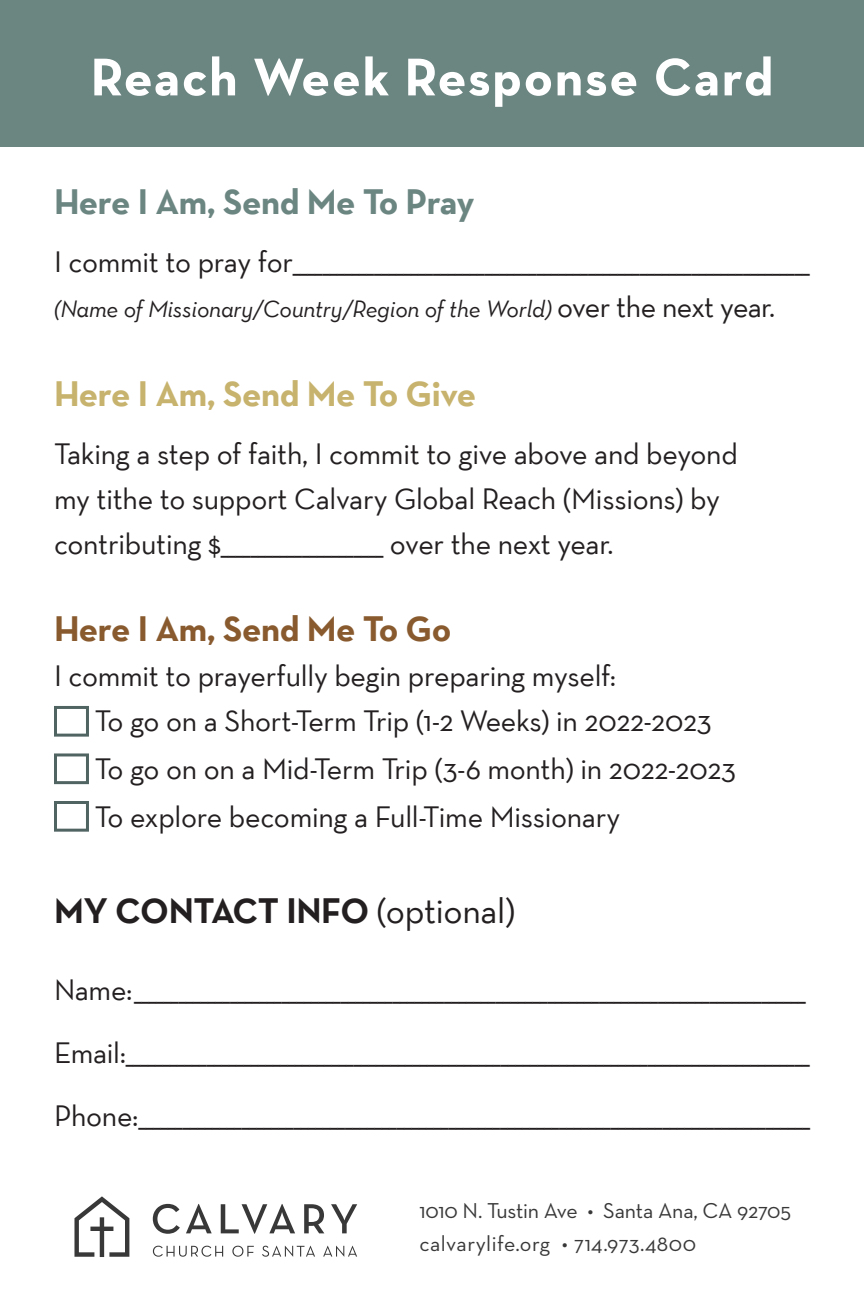
<style>
.page{position:relative;width:864px;height:1296px;background:#fff}
.page>*{position:absolute;margin:0;border:0;box-sizing:border-box;transform-origin:0 0}
.t1{font:700 54px "Neutraface Text TT";letter-spacing:.03em;color:#fff}
.t2{font:700 36px "Neutraface Text TT";letter-spacing:-.01em;color:#231f20}
.t3{font:700 36px "Neutraface Text TT";letter-spacing:-.015em;color:#6b8581}
.t4{font:700 36px "Neutraface Text TT";letter-spacing:-.015em;color:#c7b36d}
.t5{font:700 36px "Neutraface Text TT";letter-spacing:-.015em;color:#885a2e}
.t6{font:30px/45px "Neutraface Text TT";letter-spacing:-.01em;color:#231f20}
.t7{font:italic 24px "Neutraface Text TT";letter-spacing:-.01em;color:#231f20}
.t8{font:21.9px/33px "Neutra Text";letter-spacing:-.005em;color:#383839}
.s1{font-style:normal;font-size:30px}
.s2{font-weight:400}
</style>
<div class="page">
<div style="left:0;top:0;width:864px;height:147px;background:#6b8581"></div>
<svg style="left:74px;top:1196px;width:55px;height:61px"></svg>
<svg style="left:153px;top:1204px;width:27px;height:30px"></svg>
<svg style="left:186px;top:1204px;width:26px;height:29px"></svg>
<svg style="left:221px;top:1204px;width:74px;height:30px"></svg>
<svg style="left:304px;top:1204px;width:20px;height:29px"></svg>
<svg style="left:331px;top:1204px;width:26px;height:29px"></svg>
<svg style="left:153px;top:1246px;width:70px;height:11px"></svg>
<svg style="left:232px;top:1246px;width:22px;height:11px"></svg>
<svg style="left:262px;top:1246px;width:53px;height:11px"></svg>
<svg style="left:323px;top:1246px;width:34px;height:11px"></svg>
<div style="left:54px;top:706px;width:35px;height:31px;border:3px solid #506462"></div>
<div style="left:54px;top:753px;width:35px;height:31px;border:3px solid #506462"></div>
<div style="left:54px;top:801px;width:35px;height:31px;border:3px solid #506462"></div>
<h1 class="t1" style="left:91px;top:42px;width:684px">Reach Week Response Card</h1>
<p class="t3" style="left:54px;top:178px;width:422px">Here I Am, Send Me To Pray</p>
<p class="t6" style="left:54px;top:239px;width:757px">I commit to pray for______________________________________________________________________</p>
<p class="t7" style="left:54px;top:294px;width:723px">(Name of Missionary/Country/Region of the World) <span class="s1">over the next year.</span></p>
<p class="t4" style="left:54px;top:370px;width:424px">Here I Am, Send Me To Give</p>
<p class="t6" style="left:54px;top:431px;width:685px">Taking a step of faith, I commit to give above and beyond my tithe to support Calvary Global Reach (Missions) by contributing $______________________ over the next year.</p>
<p class="t5" style="left:54px;top:606px;width:399px">Here I Am, Send Me To Go</p>
<p class="t6" style="left:95px;top:653px;width:618px;text-indent:-41px">I commit to prayerfully begin preparing myself:<br>To go on a Short-Term Trip (1-2 Weeks) in 2022-2023</p>
<p class="t6" style="left:95px;top:744px;width:643px;line-height:48px">To go on on a Mid-Term Trip (3-6 month) in 2022-2023<br>To explore becoming a Full-Time Missionary</p>
<p class="t2" style="left:54px;top:888px;width:463px">MY CONTACT INFO <span class="s2">(optional)</span></p>
<p class="t6" style="left:54px;top:957px;width:758px;line-height:63px">Name:___________________________________________________________________________________________<br>Email:_____________________________________________________________________________________________<br>Phone:___________________________________________________________________________________________</p>
<p class="t8" style="left:419px;top:1194px;width:373px">1010 N. Tustin Ave • Santa Ana, CA 92705 calvarylife.org • 714.973.4800</p>
</div>
